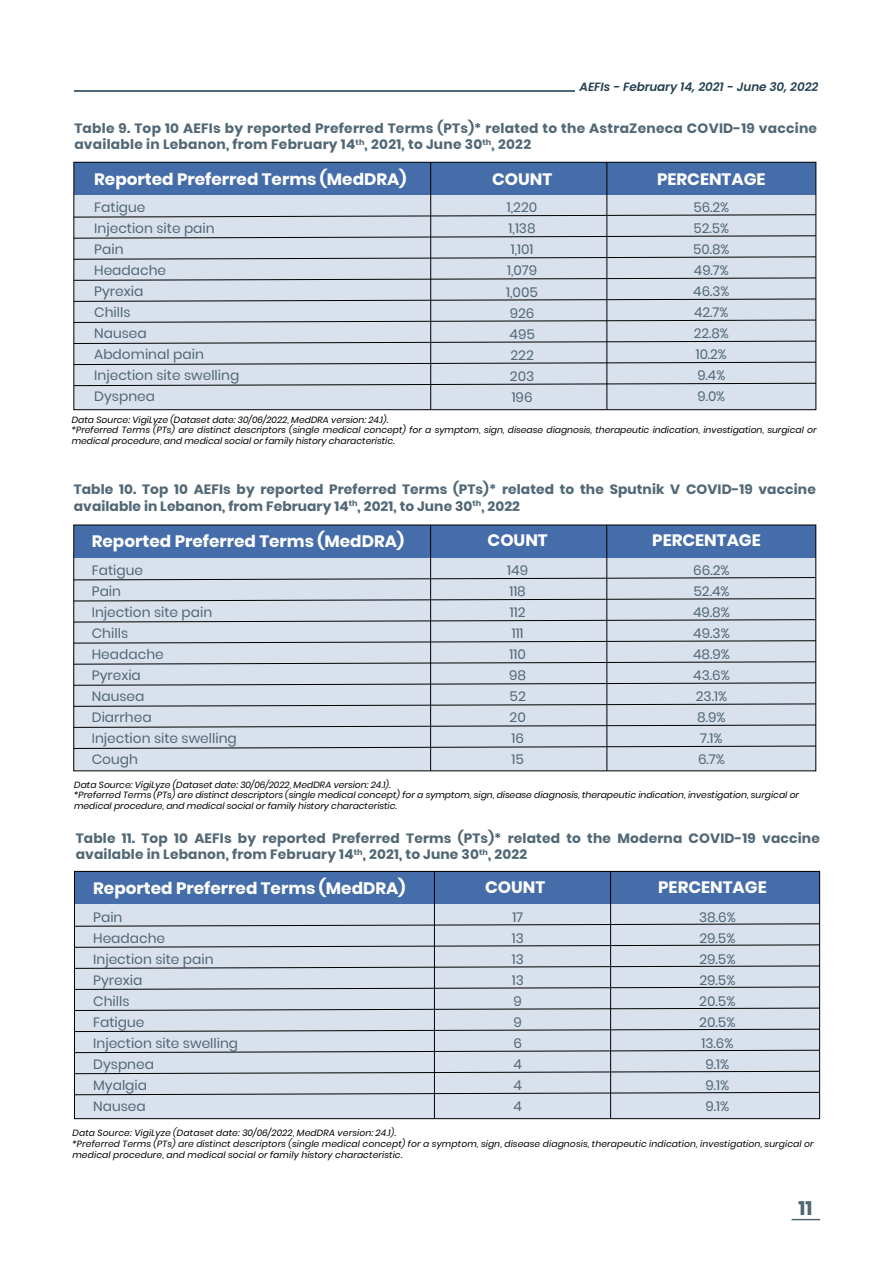
<style>
.page{position:relative;width:893px;height:1263px;background:#fff}
.page>*{position:absolute;margin:0;border:0;box-sizing:border-box;transform-origin:0 0}
.t1{font:700 19.65px "Poppins";color:#516775}
.t2{font:700 16.5px "Poppins";color:#fff}
.t3{font:13.5px/21px "Poppins";color:#516775}
.t4{font:700 13.5px/16.5px "Poppins";letter-spacing:.01em;color:#516775}
.t5{font:italic 600 12px "Poppins";letter-spacing:-.01em;color:#254153}
.t6{font:italic 9px/10.5px "Poppins";color:#000}
</style>
<div class="page">
<svg style="left:792px;top:1219px;width:28px;height:1px"></svg>
<div style="left:74px;top:552px;width:742px;height:219px;background:#d9e1ed"></div>
<div style="left:74px;top:525px;width:742px;height:32px;background:#456da9"></div>
<div style="left:74px;top:190px;width:742px;height:219px;background:#d9e1ed"></div>
<div style="left:74px;top:162px;width:742px;height:32px;background:#456da9"></div>
<svg style="left:73px;top:214px;width:741px;height:3px"></svg>
<svg style="left:73px;top:235px;width:741px;height:4px"></svg>
<svg style="left:73px;top:256px;width:741px;height:4px"></svg>
<svg style="left:73px;top:278px;width:741px;height:3px"></svg>
<svg style="left:73px;top:299px;width:741px;height:3px"></svg>
<svg style="left:76px;top:320px;width:738px;height:3px"></svg>
<svg style="left:76px;top:341px;width:738px;height:3px"></svg>
<svg style="left:76px;top:362px;width:738px;height:3px"></svg>
<svg style="left:76px;top:383px;width:738px;height:3px"></svg>
<svg style="left:76px;top:577px;width:738px;height:3px"></svg>
<svg style="left:73px;top:598px;width:741px;height:3px"></svg>
<svg style="left:73px;top:619px;width:741px;height:3px"></svg>
<svg style="left:73px;top:640px;width:741px;height:3px"></svg>
<svg style="left:73px;top:661px;width:741px;height:3px"></svg>
<svg style="left:73px;top:682px;width:741px;height:4px"></svg>
<svg style="left:73px;top:703px;width:741px;height:4px"></svg>
<svg style="left:73px;top:725px;width:741px;height:3px"></svg>
<svg style="left:73px;top:746px;width:741px;height:3px"></svg>
<div style="left:74px;top:899px;width:745px;height:219px;background:#d9e1ed"></div>
<div style="left:74px;top:871px;width:745px;height:33px;background:#456da9"></div>
<svg style="left:76px;top:923px;width:742px;height:3px"></svg>
<svg style="left:76px;top:944px;width:742px;height:4px"></svg>
<svg style="left:76px;top:965px;width:742px;height:4px"></svg>
<svg style="left:76px;top:987px;width:742px;height:3px"></svg>
<svg style="left:76px;top:1008px;width:742px;height:3px"></svg>
<svg style="left:76px;top:1029px;width:742px;height:3px"></svg>
<svg style="left:76px;top:1050px;width:742px;height:3px"></svg>
<svg style="left:76px;top:1071px;width:742px;height:3px"></svg>
<svg style="left:76px;top:1092px;width:742px;height:3px"></svg>
<div style="left:74px;top:162px;width:742px;height:248px;border:1px solid #000"></div>
<hr style="left:430px;top:162px;width:1px;height:248px;background:#000">
<hr style="left:607px;top:162px;width:1px;height:248px;background:#000">
<hr style="left:430px;top:525px;width:1px;height:246px;background:#000">
<hr style="left:606px;top:525px;width:1px;height:246px;background:#000">
<div style="left:74px;top:871px;width:746px;height:248px;border:1px solid #000"></div>
<hr style="left:434px;top:871px;width:1px;height:247px;background:#000">
<hr style="left:610px;top:871px;width:1px;height:247px;background:#000">
<hr style="left:74px;top:90px;width:500px;height:2px;background:#516775">
<h3 class="t5" style="left:579px;top:80px;width:240px">AEFIs - February 14, 2021 - June 30, 2022</h3>
<h3 class="t4" style="left:74px;top:120px;width:744px">Table 9. Top 10 AEFIs by reported Preferred Terms (PTs)* related to the AstraZeneca COVID-19 vaccine available in Lebanon, from February 14<sup>th</sup>, 2021, to June 30<sup>th</sup>, 2022</h3>
<h2 class="t2" style="left:94px;top:167px;width:314px">Reported Preferred Terms (MedDRA)</h2>
<h2 class="t2" style="left:492px;top:167px;width:62px">COUNT</h2>
<h2 class="t2" style="left:657px;top:167px;width:110px">PERCENTAGE</h2>
<h3 class="t3" style="left:94px;top:197px;width:147px">Fatigue<br>Injection site pain<br>Pain<br>Headache<br>Pyrexia<br>Chills<br>Nausea<br>Abdominal pain<br>Injection site swelling<br>Dyspnea</h3>
<h3 class="t3" style="left:506px;top:197px;width:33px;text-align:center">1,220<br>1,138<br>1,101<br>1,079<br>1,005<br>926<br>495<br>222<br>203<br>196</h3>
<h3 class="t3" style="left:693px;top:197px;width:38px;text-align:center">56.2%<br>52.5%<br>50.8%<br>49.7%<br>46.3%<br>42.7%<br>22.8%<br>10.2%<br>9.4%<br>9.0%</h3>
<p class="t6" style="left:72px;top:414px;width:746px">Data Source: VigiLyze (Dataset date: 30/06/2022, MedDRA version: 24.1).<br>*Preferred Terms (PTs) are distinct descriptors (single medical concept) for a symptom, sign, disease diagnosis, therapeutic indication, investigation, surgical or medical procedure, and medical social or family history characteristic.</p>
<h3 class="t4" style="left:74px;top:481px;width:744px">Table 10. Top 10 AEFIs by reported Preferred Terms (PTs)* related to the Sputnik V COVID-19 vaccine available in Lebanon, from February 14<sup>th</sup>, 2021, to June 30<sup>th</sup>, 2022</h3>
<h2 class="t2" style="left:92px;top:530px;width:314px">Reported Preferred Terms (MedDRA)</h2>
<h2 class="t2" style="left:488px;top:529px;width:62px">COUNT</h2>
<h2 class="t2" style="left:652px;top:529px;width:110px">PERCENTAGE</h2>
<h3 class="t3" style="left:92px;top:560px;width:147px">Fatigue<br>Pain<br>Injection site pain<br>Chills<br>Headache<br>Pyrexia<br>Nausea<br>Diarrhea<br>Injection site swelling<br>Cough</h3>
<h3 class="t3" style="left:507px;top:560px;width:22px">149<br>118<br>112<br>111<br>110<br>98<br>52<br>20<br>16<br>15</h3>
<h3 class="t3" style="left:693px;top:560px;width:39px;text-align:center">66.2%<br>52.4%<br>49.8%<br>49.3%<br>48.9%<br>43.6%<br>23.1%<br>8.9%<br>7.1%<br>6.7%</h3>
<p class="t6" style="left:74px;top:779px;width:726px">Data Source: VigiLyze (Dataset date: 30/06/2022, MedDRA version: 24.1).<br>*Preferred Terms (PTs) are distinct descriptors (single medical concept) for a symptom, sign, disease diagnosis, therapeutic indication, investigation, surgical or medical procedure, and medical social or family history characteristic.</p>
<h3 class="t4" style="left:76px;top:830px;width:746px">Table 11. Top 10 AEFIs by reported Preferred Terms (PTs)* related to the Moderna COVID-19 vaccine available in Lebanon, from February 14<sup>th</sup>, 2021, to June 30<sup>th</sup>, 2022</h3>
<h2 class="t2" style="left:93px;top:876px;width:314px">Reported Preferred Terms (MedDRA)</h2>
<h2 class="t2" style="left:485px;top:875px;width:62px">COUNT</h2>
<h2 class="t2" style="left:658px;top:875px;width:110px">PERCENTAGE</h2>
<h3 class="t3" style="left:93px;top:906px;width:147px">Pain<br>Headache<br>Injection site pain<br>Pyrexia<br>Chills<br>Fatigue<br>Injection site swelling<br>Dyspnea<br>Myalgia<br>Nausea</h3>
<h3 class="t3" style="left:512px;top:906px;width:14px">17<br>13<br>13<br>13<br>9<br>9<br>6<br>4<br>4<br>4</h3>
<h3 class="t3" style="left:699px;top:906px;width:38px;text-align:center">38.6%<br>29.5%<br>29.5%<br>29.5%<br>20.5%<br>20.5%<br>13.6%<br>9.1%<br>9.1%<br>9.1%</h3>
<p class="t6" style="left:72px;top:1128px;width:743px">Data Source: VigiLyze (Dataset date: 30/06/2022, MedDRA version: 24.1).<br>*Preferred Terms (PTs) are distinct descriptors (single medical concept) for a symptom, sign, disease diagnosis, therapeutic indication, investigation, surgical or medical procedure, and medical social or family history characteristic.</p>
<h1 class="t1" style="left:798px;top:1194px;width:15px">11</h1>
</div>
